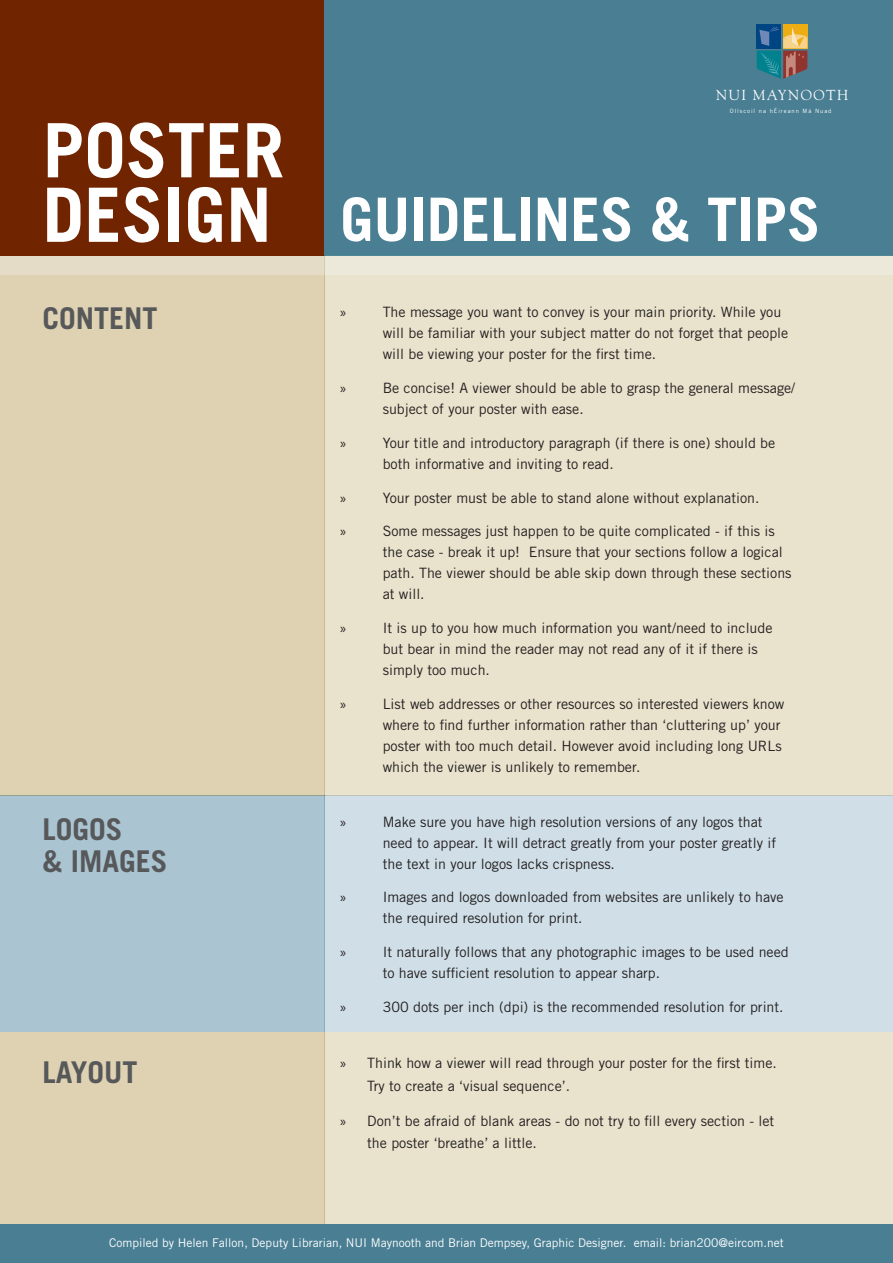
<style>
.page{position:relative;width:893px;height:1263px;background:#fff}
.page>*{position:absolute;margin:0;border:0;box-sizing:border-box;transform-origin:0 0}
.t1{font:700 75px/64.5px "Trade Gothic";color:#fff}
.t2{font:700 60px "Trade Gothic";color:#fff}
.head{font:700 30px/31.5px "Trade Gothic";color:#57585a}
.t3{font:14.4px "Goudy";letter-spacing:.1em;color:#fff}
.Body{font:14.25px/21px "Trade Gothic";color:#231f20}
.Body-2{font:14.25px "Myriad Pro";color:#231f20}
.t4{font:12px "Trade Gothic";color:#fff}
.t5{font:5.85px "Trade Gothic";letter-spacing:.16em;color:#fff}
.s1{font-family:"Myriad Pro"}
</style>
<div class="page">
<div style="left:0;top:795px;width:325px;height:237px;background:#aac4d1"></div>
<div style="left:325px;top:795px;width:568px;height:237px;background:#d0dfe7"></div>
<div style="left:0;top:0;width:325px;height:255px;background:#712400"></div>
<div style="left:325px;top:0;width:568px;height:255px;background:#497e93"></div>
<div style="left:0;top:255px;width:325px;height:540px;background:#dfd2b2"></div>
<div style="left:0;top:1032px;width:325px;height:231px;background:#dfd2b2"></div>
<div style="left:325px;top:255px;width:568px;height:540px;background:#e9e2cc"></div>
<div style="left:325px;top:1032px;width:568px;height:231px;background:#e9e2cc"></div>
<div style="left:757px;top:24px;width:24px;height:24px;background:#004583"></div>
<div style="left:783px;top:24px;width:24px;height:24px;background:#eead13"></div>
<svg style="left:757px;top:26px;width:50px;height:53px"></svg>
<div style="left:0;top:255px;width:893px;height:19px;background:linear-gradient(to right,#e3dbc6,#efede0)"></div>
<div style="left:0;top:1225px;width:893px;height:38px;background:#497e93"></div>
<p class="t3" style="left:716px;top:86px;width:134px">NUI MAYNOOTH</p>
<p class="t5" style="left:730px;top:107px;width:103px">Ollscoil na hÉireann Má Nuad</p>
<p class="t1" style="left:43px;top:117px;width:243px">POSTER<br>DESIGN</p>
<p class="t2" style="left:340px;top:183px;width:482px">GUIDELINES &amp; TIPS</p>
<p class="head" style="left:43px;top:302px;width:117px">CONTENT</p>
<p class="Body-2" style="left:340px;top:304px;width:7px">»</p>
<p class="Body" style="left:383px;top:301px;width:407px">The message you want to convey is your main priority. While you will be familiar with your subject matter do not forget that people will be viewing your poster for the first time.</p>
<p class="Body-2" style="left:340px;top:379px;width:7px">»</p>
<p class="Body" style="left:383px;top:377px;width:414px">Be concise! A viewer should be able to grasp the general message/ subject of your poster with ease.</p>
<p class="Body-2" style="left:340px;top:434px;width:7px">»</p>
<p class="Body" style="left:383px;top:432px;width:394px">Your title and introductory paragraph (if there is one) should be both informative and inviting to read.</p>
<p class="Body-2" style="left:340px;top:489px;width:7px">»</p>
<p class="Body" style="left:383px;top:487px;width:378px">Your poster must be able to stand alone without explanation.</p>
<p class="Body-2" style="left:340px;top:523px;width:7px">»</p>
<p class="Body" style="left:383px;top:520px;width:410px">Some messages just happen to be quite complicated - if this is the case - break it up! Ensure that your sections follow a logical path. The viewer should be able skip down through these sections at will.</p>
<p class="Body-2" style="left:340px;top:619px;width:7px">»</p>
<p class="Body" style="left:383px;top:617px;width:391px">It is up to you how much information you want/need to include but bear in mind the reader may not read any of it if there is simply too much.</p>
<p class="Body-2" style="left:340px;top:695px;width:7px">»</p>
<p class="Body" style="left:383px;top:693px;width:403px">List web addresses or other resources so interested viewers know where to find further information rather than ‘cluttering up’ your poster with too much detail. However avoid including long URLs which the viewer is unlikely to remember.</p>
<p class="head" style="left:43px;top:813px;width:127px">LOGOS<br>&amp; IMAGES</p>
<p class="Body-2" style="left:340px;top:813px;width:7px">»</p>
<p class="Body" style="left:383px;top:811px;width:395px">Make sure you have high resolution versions of any logos that need to appear. It will detract greatly from your poster greatly if the text in your logos lacks crispness.</p>
<p class="Body-2" style="left:340px;top:889px;width:7px">»</p>
<p class="Body" style="left:383px;top:887px;width:402px">Images and logos downloaded from websites are unlikely to have the required resolution for print.</p>
<p class="Body-2" style="left:340px;top:943px;width:7px">»</p>
<p class="Body" style="left:383px;top:941px;width:408px">It naturally follows that any photographic images to be used need to have sufficient resolution to appear sharp.</p>
<p class="Body-2" style="left:340px;top:998px;width:7px">»</p>
<p class="Body" style="left:383px;top:996px;width:402px">300 dots per inch (dpi) is the recommended resolution for print.</p>
<p class="head" style="left:43px;top:1056px;width:97px">LAYOUT</p>
<p class="Body" style="left:367px;top:1052px;width:411px;line-height:22.5px;text-indent:-27px"><span class="s1">»</span> Think how a viewer will read through your poster for the first time.<br>Try to create a ‘visual sequence’.</p>
<p class="Body" style="left:367px;top:1109px;width:409px;line-height:22.5px;text-indent:-27px"><span class="s1">»</span> Don’t be afraid of blank areas - do not try to fill every section - let the poster ‘breathe’ a little.</p>
<p class="t4" style="left:109px;top:1235px;width:676px">Compiled by Helen Fallon, Deputy Librarian, NUI Maynooth and Brian Dempsey, Graphic Designer. email: brian200@eircom.net</p>
</div>
